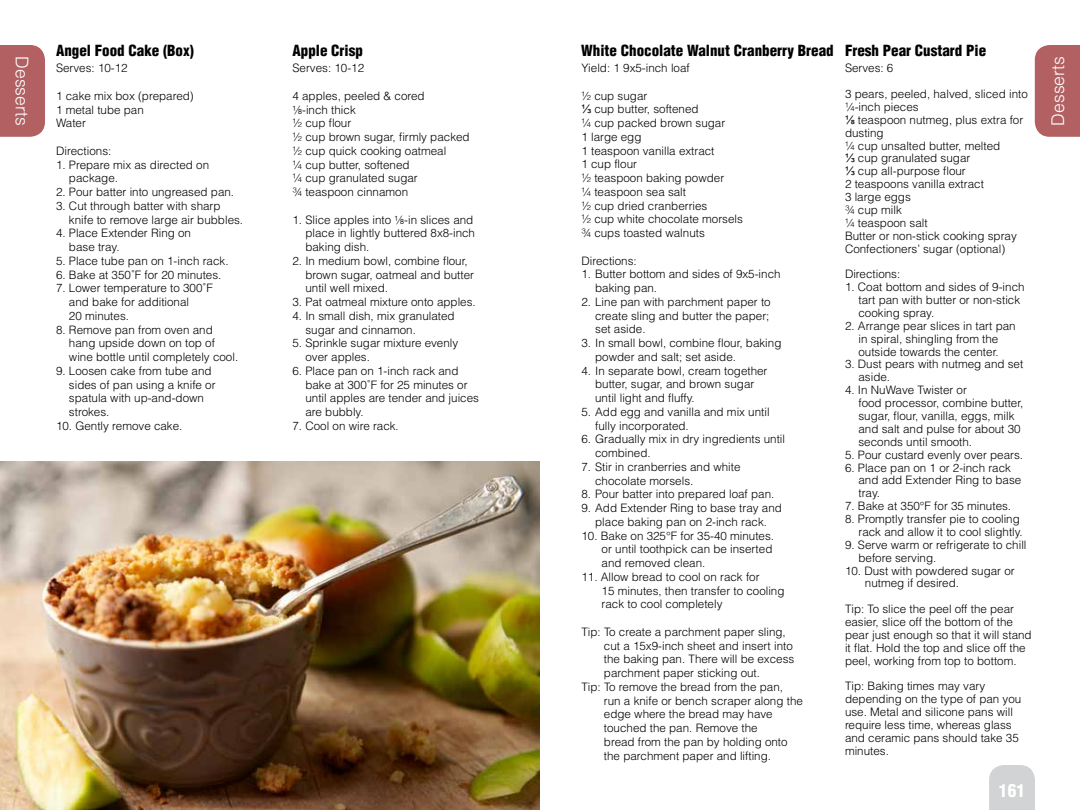
<style>
.page{position:relative;width:1080px;height:810px;background:#fff}
.page>*{position:absolute;margin:0;border:0;box-sizing:border-box;transform-origin:0 0}
.t1{font:300 17.5px "Helvetica LT Std";color:#fff}
.t2{font:900 condensed 17.5px "Helvetica LT Std";color:#fff}
.t3{font:900 condensed 15px "Helvetica LT Std";color:#000}
.t4{font:300 11.62px/13.8px "Helvetica LT Std";color:#000}
.s1{font-family:"Helvetica Neue"}
.s2{font-family:"Arial";font-weight:400}
</style>
<div class="page">
<div style="left:989px;top:765px;width:46px;height:45px;background:#d1d3d4"></div>
<div style="left:0;top:45px;width:45px;height:92px;background:#b26062"></div>
<div style="left:1035px;top:45px;width:45px;height:92px;background:#b26062"></div>
<img style="left:0;top:461px;width:540px;height:349px">
<p class="t3" style="left:581px;top:41px;width:254px">White Chocolate Walnut Cranberry Bread</p>
<p class="t3" style="left:56px;top:41px;width:139px">Angel Food Cake (Box)</p>
<p class="t3" style="left:292px;top:41px;width:72px">Apple Crisp</p>
<p class="t4" style="left:292px;top:61px;width:73px">Serves: 10-12</p>
<p class="t4" style="left:292px;top:89px;width:179px">4 apples, peeled &amp; cored<br><span class="s1">⅛</span>-inch thick<br>½ cup flour<br>½ cup brown sugar, firmly packed ½ cup quick cooking oatmeal<br>¼ cup butter, softened<br>¼ cup granulated sugar<br>¾ teaspoon cinnamon</p>
<p class="t4" style="left:305px;top:212px;width:171px;text-indent:-13px">1. Slice apples into <span class="s1">⅛</span>-in slices and place in lightly buttered 8x8-inch baking dish.</p>
<p class="t4" style="left:305px;top:254px;width:170px;text-indent:-13px">2. In medium bowl, combine flour, brown sugar, oatmeal and butter until well mixed.</p>
<p class="t4" style="left:292px;top:295px;width:185px">3. Pat oatmeal mixture onto apples.</p>
<p class="t4" style="left:305px;top:309px;width:151px;text-indent:-13px">4. In small dish, mix granulated sugar and cinnamon.</p>
<p class="t4" style="left:305px;top:336px;width:154px;text-indent:-13px">5. Sprinkle sugar mixture evenly over apples.</p>
<p class="t4" style="left:305px;top:364px;width:175px;text-indent:-13px">6. Place pan on 1-inch rack and bake at 300˚F for 25 minutes or until apples are tender and juices are bubbly.</p>
<p class="t4" style="left:292px;top:419px;width:108px">7. Cool on wire rack.</p>
<p class="t3" style="left:845px;top:41px;width:143px">Fresh Pear Custard Pie</p>
<h1 class="t1" style="left:33px;top:56px;width:71px;rotate:90deg">Desserts</h1>
<h1 class="t1" style="left:1047px;top:126px;width:71px;rotate:-90deg">Desserts</h1>
<p class="t4" style="left:581px;top:61px;width:110px">Yield: 1 9x5-inch loaf</p>
<p class="t4" style="left:581px;top:88px;width:163px">½ cup sugar<br><span class="s2">⅓</span> cup butter, softened<br>¼ cup packed brown sugar<br>1 large egg<br>1 teaspoon vanilla extract<br>1 cup flour<br>½ teaspoon baking powder<br>¼ teaspoon sea salt<br>½ cup dried cranberries<br>½ cup white chocolate morsels ¾ cups toasted walnuts</p>
<p class="t4" style="left:581px;top:254px;width:57px">Directions:</p>
<p class="t4" style="left:595px;top:267px;width:187px;text-indent:-14px">1. Butter bottom and sides of 9x5-inch baking pan.</p>
<p class="t4" style="left:595px;top:295px;width:177px;text-align:justify;text-indent:-14px">2. Line pan with parchment paper to create sling and butter the paper; set aside.</p>
<p class="t4" style="left:595px;top:336px;width:188px;text-indent:-14px">3. In small bowl, combine flour, baking powder and salt; set aside.</p>
<p class="t4" style="left:595px;top:363px;width:174px;text-indent:-14px">4. In separate bowl, cream together butter, sugar, and brown sugar until light and fluffy.</p>
<p class="t4" style="left:595px;top:405px;width:176px;text-indent:-14px">5. Add egg and vanilla and mix until fully incorporated.</p>
<p class="t4" style="left:595px;top:432px;width:191px;text-indent:-14px">6. Gradually mix in dry ingredients until combined.</p>
<p class="t4" style="left:595px;top:460px;width:147px;text-indent:-14px">7. Stir in cranberries and white chocolate morsels.</p>
<p class="t4" style="left:581px;top:487px;width:194px">8. Pour batter into prepared loaf pan.</p>
<p class="t4" style="left:581px;top:501px;width:202px;text-align:center">9. Add Extender Ring to base tray and place baking pan on 2-inch rack.</p>
<p class="t4" style="left:602px;top:528px;width:174px;text-indent:-20px">10. Bake on 325°F for 35-40 minutes. or until toothpick can be inserted and removed clean.</p>
<p class="t4" style="left:602px;top:570px;width:184px;text-indent:-20px">11. Allow bread to cool on rack for<br>15 minutes, then transfer to cooling rack to cool completely</p>
<p class="t4" style="left:581px;top:625px;width:206px">Tip: To create a parchment paper sling,</p>
<p class="t4" style="left:604px;top:638px;width:190px">cut a 15x9-inch sheet and insert into</p>
<p class="t4" style="left:604px;top:652px;width:192px">the baking pan. There will be excess</p>
<p class="t4" style="left:604px;top:666px;width:158px">parchment paper sticking out.</p>
<p class="t4" style="left:581px;top:680px;width:203px">Tip: To remove the bread from the pan,</p>
<p class="t4" style="left:604px;top:693px;width:201px">run a knife or bench scraper along the</p>
<p class="t4" style="left:604px;top:707px;width:170px">edge where the bread may have</p>
<p class="t4" style="left:604px;top:721px;width:155px">touched the pan. Remove the</p>
<p class="t4" style="left:604px;top:735px;width:185px">bread from the pan by holding onto</p>
<p class="t4" style="left:604px;top:748px;width:169px">the parchment paper and lifting.</p>
<p class="t4" style="left:845px;top:61px;width:50px">Serves: 6</p>
<p class="t4" style="left:845px;top:87px;width:184px;line-height:12.9px">3 pears, peeled, halved, sliced into ¼-inch pieces<br><span class="s2">⅛</span> teaspoon nutmeg, plus extra for dusting<br>¼ cup unsalted butter, melted<br><span class="s2">⅓</span> cup granulated sugar<br><span class="s2">⅓</span> cup all-purpose flour<br>2 teaspoons vanilla extract<br>3 large eggs<br>¾ cup milk<br>¼ teaspoon salt<br>Butter or non-stick cooking spray<br>Confectioners’ sugar (optional)</p>
<p class="t4" style="left:845px;top:267px;width:57px">Directions:</p>
<p class="t4" style="left:858px;top:281px;width:168px;line-height:12.9px;text-indent:-13px">1. Coat bottom and sides of 9-inch tart pan with butter or non-stick cooking spray.</p>
<p class="t4" style="left:845px;top:319px;width:172px;line-height:12.9px;text-align:center">2. Arrange pear slices in tart pan in spiral, shingling from the outside towards the center.</p>
<p class="t4" style="left:858px;top:358px;width:166px;line-height:12.9px;text-indent:-13px">3. Dust pears with nutmeg and set aside.</p>
<p class="t4" style="left:858px;top:384px;width:166px;line-height:12.9px;text-indent:-13px">4. In NuWave Twister or<br>food processor, combine butter, sugar, flour, vanilla, eggs, milk and salt and pulse for about 30 seconds until smooth.</p>
<p class="t4" style="left:845px;top:448px;width:180px">5. Pour custard evenly over pears.</p>
<p class="t4" style="left:858px;top:461px;width:164px;line-height:12.9px;text-indent:-13px">6. Place pan on 1 or 2-inch rack and add Extender Ring to base tray.</p>
<p class="t4" style="left:845px;top:499px;width:168px">7. Bake at 350°F for 35 minutes.</p>
<p class="t4" style="left:845px;top:512px;width:179px;line-height:12.9px;text-align:right">8. Promptly transfer pie to cooling rack and allow it to cool slightly.</p>
<p class="t4" style="left:858px;top:538px;width:170px;line-height:12.9px;text-indent:-13px">9. Serve warm or refrigerate to chill before serving.</p>
<p class="t4" style="left:865px;top:564px;width:151px;line-height:12.9px;text-indent:-20px">10. Dust with powdered sugar or nutmeg if desired.</p>
<p class="t4" style="left:845px;top:603px;width:188px;line-height:12.9px">Tip: To slice the peel off the pear easier, slice off the bottom of the pear just enough so that it will stand it flat. Hold the top and slice off the peel, working from top to bottom.</p>
<p class="t4" style="left:845px;top:680px;width:178px;line-height:12.9px">Tip: Baking times may vary depending on the type of pan you use. Metal and silicone pans will require less time, whereas glass and ceramic pans should take 35 minutes.</p>
<p class="t4" style="left:56px;top:61px;width:73px">Serves: 10-12</p>
<p class="t4" style="left:56px;top:89px;width:139px">1 cake mix box (prepared)<br>1 metal tube pan<br>Water</p>
<p class="t4" style="left:56px;top:144px;width:57px">Directions:</p>
<p class="t4" style="left:69px;top:157px;width:142px;text-indent:-13px">1. Prepare mix as directed on package.</p>
<p class="t4" style="left:56px;top:185px;width:180px">2. Pour batter into ungreased pan.</p>
<p class="t4" style="left:69px;top:199px;width:176px;text-indent:-13px">3. Cut through batter with sharp knife to remove large air bubbles.</p>
<p class="t4" style="left:69px;top:226px;width:124px;text-indent:-13px">4. Place Extender Ring on base tray.</p>
<p class="t4" style="left:56px;top:254px;width:174px">5. Place tube pan on 1-inch rack.</p>
<p class="t4" style="left:56px;top:267px;width:167px">6. Bake at 350˚F for 20 minutes.</p>
<p class="t4" style="left:69px;top:281px;width:145px;text-indent:-13px">7. Lower temperature to 300˚F and bake for additional<br>20 minutes.</p>
<p class="t4" style="left:69px;top:322px;width:171px;text-indent:-13px">8. Remove pan from oven and hang upside down on top of wine bottle until completely cool.</p>
<p class="t4" style="left:69px;top:364px;width:148px;text-indent:-13px">9. Loosen cake from tube and sides of pan using a knife or spatula with up-and-down strokes.</p>
<p class="t4" style="left:56px;top:419px;width:128px">10. Gently remove cake.</p>
<h1 class="t2" style="left:999px;top:780px;width:28px">161</h1>
</div>
